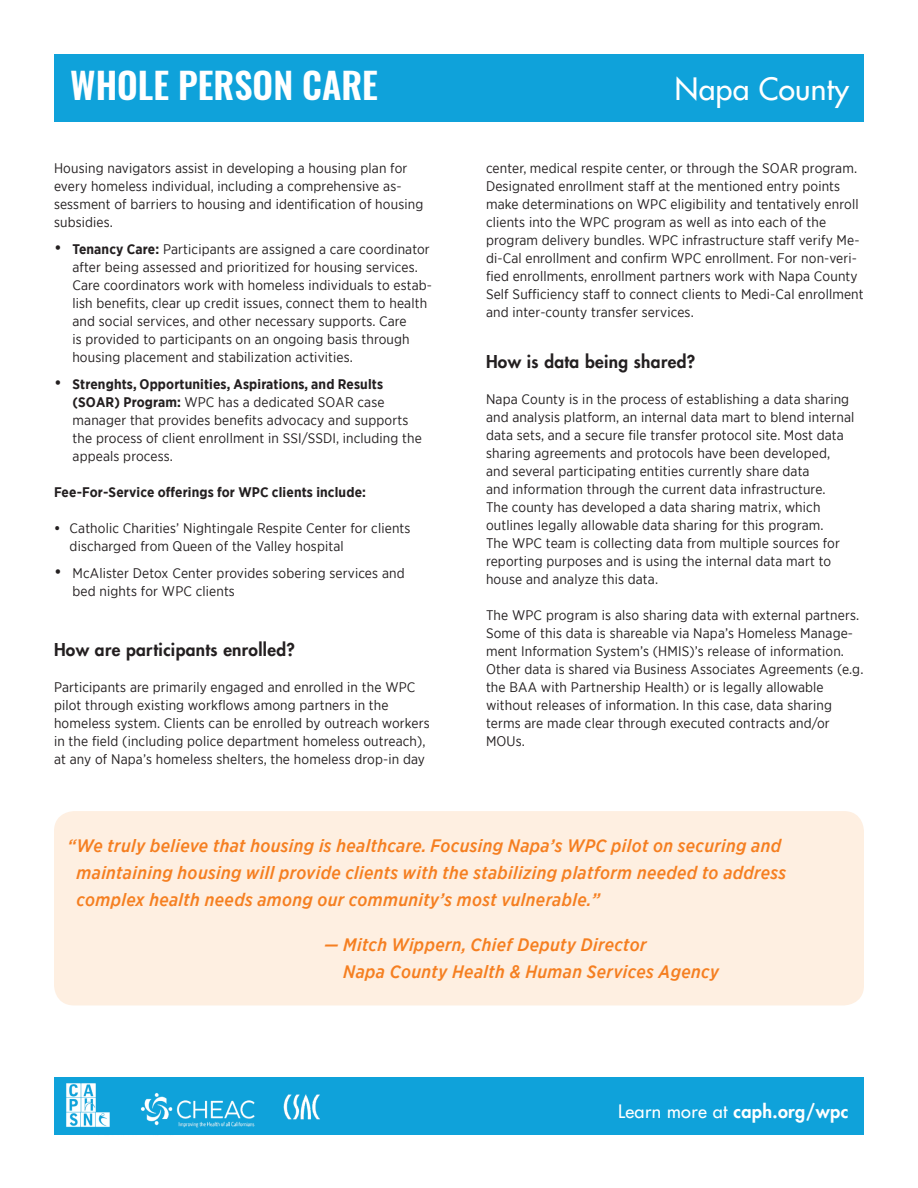
<style>
.page{position:relative;width:918px;height:1188px;background:#fff}
.page>*{position:absolute;margin:0;border:0;box-sizing:border-box;transform-origin:0 0}
.t1{font:600 36px "Oswald";color:#fff}
.t2{font:30px "Futura LT";letter-spacing:.01em;color:#fff}
.t3{font:italic 500 18px/27px "Gotham Narrow";letter-spacing:.02em;color:#f57f21}
.t4{font:800 18px "Futura LT";letter-spacing:.02em;color:#fff}
.t5{font:800 17.25px "Futura LT";letter-spacing:.02em;color:#231f20}
.t6{font:13.8px/18px "Gotham Narrow";letter-spacing:.01em;color:#231f20}
.t7{font:700 13.8px "Gotham Narrow";letter-spacing:.01em;color:#231f20}
.s1{font-size:18px}
.s2{font-weight:700}
.s3{font-weight:400}
</style>
<div class="page">
<div style="left:54px;top:54px;width:810px;height:68px;background:#0fa2da"></div>
<img style="left:63px;top:1134px;width:120px;height:1px">
<div style="left:54px;top:1077px;width:810px;height:57px;background:#0fa2da"></div>
<img style="left:66px;top:1083px;width:30px;height:27px">
<img style="left:66px;top:1110px;width:44px;height:17px">
<img style="left:140px;top:1093px;width:115px;height:35px">
<img style="left:283px;top:1094px;width:37px;height:26px">
<div style="left:54px;top:811px;width:810px;height:194px;background:#feefe1;border-radius:20px"></div>
<p class="t1" style="left:70px;top:60px;width:309px">WHOLE PERSON CARE</p>
<p class="t2" style="left:675px;top:69px;width:176px">Napa County</p>
<p class="t6" style="left:54px;top:159px;width:371px">Housing navigators assist in developing a housing plan for every homeless individual, including a comprehensive as&shy;sessment of barriers to housing and identification of housing subsidies.</p>
<p class="t6" style="left:72px;top:240px;width:361px;text-indent:-18px"><span class="s1">•</span> <span class="s2">Tenancy Care:</span> Participants are assigned a care coordinator after being assessed and prioritized for housing services.<br>Care coordinators work with homeless individuals to estab&shy;lish benefits, clear up credit issues, connect them to health and social services, and other necessary supports. Care<br>is provided to participants on an ongoing basis through housing placement and stabilization activities.</p>
<p class="t6" style="left:73px;top:375px;width:351px;text-indent:-19px"><span class="s1">•</span> <span class="s2">Strenghts, Opportunities, Aspirations, and Results (SOAR) Program:</span> WPC has a dedicated SOAR case manager that provides benefits advocacy and supports the process of client enrollment in SSI/SSDI, including the appeals process.</p>
<p class="t7" style="left:54px;top:483px;width:314px">Fee-For-Service offerings for WPC clients include:</p>
<p class="t6" style="left:70px;top:519px;width:342px;text-indent:-16px"><span class="s2">•</span> Catholic Charities’ Nightingale Respite Center for clients discharged from Queen of the Valley hospital</p>
<p class="t6" style="left:73px;top:564px;width:334px;text-indent:-19px"><span class="s1">•</span> McAlister Detox Center provides sobering services and bed nights for WPC clients</p>
<p class="t5" style="left:54px;top:638px;width:242px">How are participants enrolled?</p>
<p class="t6" style="left:54px;top:678px;width:377px">Participants are primarily engaged and enrolled in the WPC pilot through existing workflows among partners in the homeless system. Clients can be enrolled by outreach workers in the field (including police department homeless outreach), at any of Napa’s homeless shelters, the homeless drop-in day</p>
<p class="t6" style="left:486px;top:159px;width:379px">center, medical respite center, or through the SOAR program.<br>Designated enrollment staff at the mentioned entry points make determinations on WPC eligibility and tentatively enroll clients into the WPC program as well as into each of the program delivery bundles. WPC infrastructure staff verify Me&shy;di-Cal enrollment and confirm WPC enrollment. For non-veri&shy;fied enrollments, enrollment partners work with Napa County Self Sufficiency staff to connect clients to Medi-Cal enrollment and inter-county transfer services.</p>
<p class="t5" style="left:486px;top:350px;width:211px">How is data being shared?</p>
<p class="t6" style="left:486px;top:390px;width:370px">Napa County is in the process of establishing a data sharing and analysis platform, an internal data mart to blend internal data sets, and a secure file transfer protocol site. Most data sharing agreements and protocols have been developed, and several participating entities currently share data<br>and information through the current data infrastructure.<br>The county has developed a data sharing matrix, which outlines legally allowable data sharing for this program.<br>The WPC team is collecting data from multiple sources for reporting purposes and is using the internal data mart to house and analyze this data.</p>
<p class="t6" style="left:486px;top:606px;width:379px">The WPC program is also sharing data with external partners.<br>Some of this data is shareable via Napa’s Homeless Manage&shy;ment Information System’s (HMIS)’s release of information.<br>Other data is shared via Business Associates Agreements (e.g. the BAA with Partnership Health) or is legally allowable</p>
<p class="t6" style="left:486px;top:696px;width:348px">without releases of information. In this case, data sharing terms are made clear through executed contracts and/or<br>MOUs.</p>
<p class="t3" style="left:77px;top:832px;width:711px;text-indent:-9px">“We truly believe that housing is healthcare. Focusing Napa’s WPC pilot on securing and maintaining housing will provide clients with the stabilizing platform needed to address complex health needs among our community’s most vulnerable.”</p>
<p class="t3" style="left:343px;top:931px;width:377px;text-indent:-19px">— Mitch Wippern, Chief Deputy Director<br>Napa County Health &amp; Human Services Agency</p>
<p class="t4" style="left:618px;top:1100px;width:232px"><span class="s3">Learn more at</span> caph.org/wpc</p>
</div>
